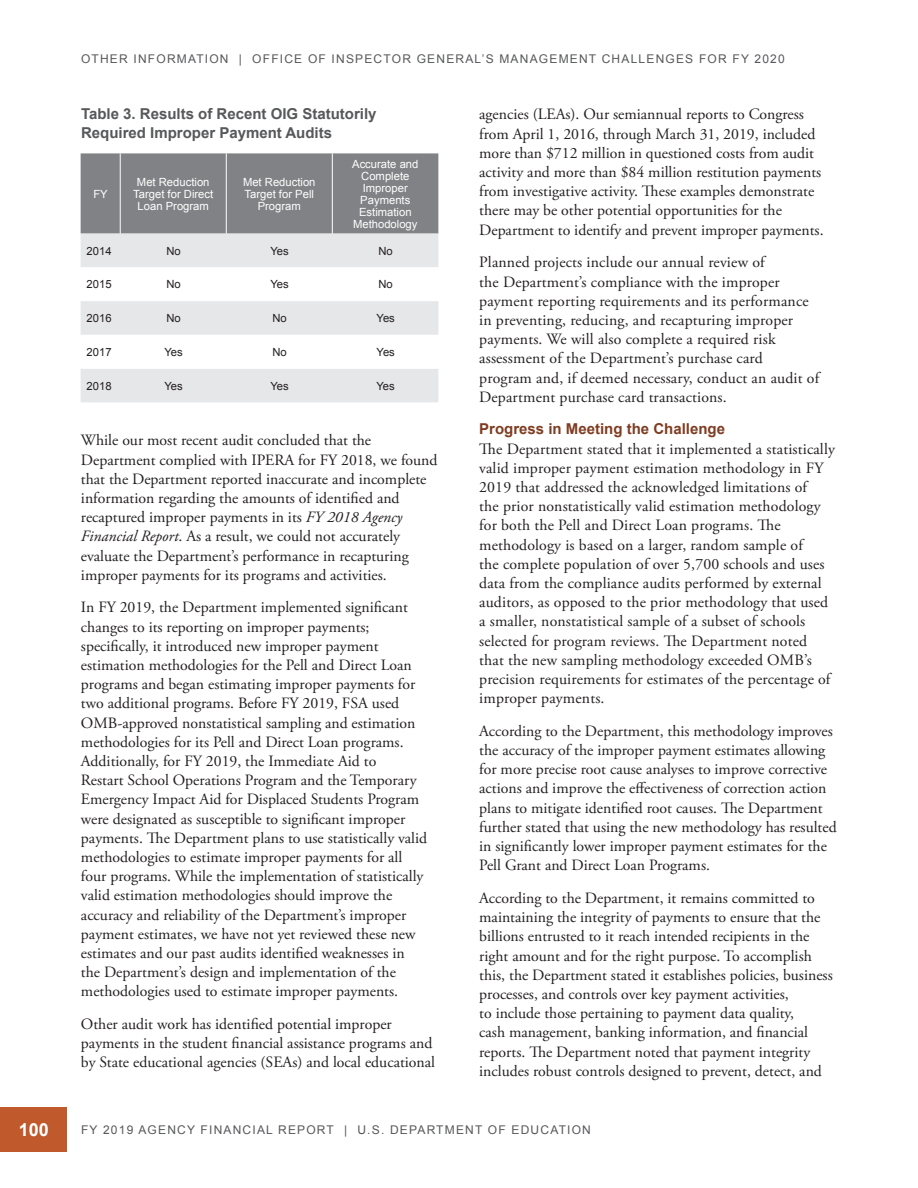
<style>
.page{position:relative;width:918px;height:1188px;background:#fff}
.page>*{position:absolute;margin:0;border:0;box-sizing:border-box;transform-origin:0 0}
.t1{font:700 18px "Arial";color:#fff}
.t2{font:15.75px/19.2px "Adobe Garamond Pro";color:#231f20}
.t3{font:700 15px/19.5px "Arial";color:#57585a}
.t4{font:700 15px "Arial";color:#7f3d22}
.t5{font:12px "Arial";letter-spacing:.1em;color:#57585a}
.t6{font:11.25px/12px "Arial";color:#fff;text-align:center}
.t7{font:11.25px "Arial";color:#231f20}
.s1{font-style:italic}
</style>
<div class="page">
<div style="left:0;top:1107px;width:68px;height:45px;background:#c0592b"></div>
<div style="left:81px;top:153px;width:357px;height:81px;background:#808285"></div>
<div style="left:81px;top:234px;width:357px;height:168px;background:#e6e7e9"></div>
<svg style="left:81px;top:267px;width:357px;height:102px"></svg>
<hr style="left:120px;top:153px;width:1px;height:81px;background:#fff">
<hr style="left:226px;top:153px;width:1px;height:81px;background:#fff">
<hr style="left:332px;top:153px;width:1px;height:81px;background:#fff">
<p class="t5" style="left:81px;top:51px;width:705px">OTHER INFORMATION | OFFICE OF INSPECTOR GENERAL’S MANAGEMENT CHALLENGES FOR FY 2020</p>
<p class="t3" style="left:81px;top:104px;width:297px">Table 3. Results of Recent OIG Statutorily<br>Required Improper Payment Audits</p>
<p class="t6" style="left:93px;top:188px;width:16px">FY</p>
<p class="t6" style="left:133px;top:176px;width:82px">Met Reduction<br>Target for Direct<br>Loan Program</p>
<p class="t6" style="left:243px;top:176px;width:74px">Met Reduction<br>Target for Pell<br>Program</p>
<p class="t6" style="left:352px;top:158px;width:68px">Accurate and<br>Complete<br>Improper<br>Payments<br>Estimation<br>Methodology</p>
<p class="t7" style="left:87px;top:243px;width:27px">2014</p>
<p class="t7" style="left:166px;top:243px;width:16px">No</p>
<p class="t7" style="left:270px;top:243px;width:20px">Yes</p>
<p class="t7" style="left:379px;top:243px;width:16px">No</p>
<p class="t7" style="left:87px;top:277px;width:27px">2015</p>
<p class="t7" style="left:166px;top:277px;width:16px">No</p>
<p class="t7" style="left:270px;top:277px;width:20px">Yes</p>
<p class="t7" style="left:379px;top:277px;width:16px">No</p>
<p class="t7" style="left:87px;top:311px;width:27px">2016</p>
<p class="t7" style="left:166px;top:311px;width:16px">No</p>
<p class="t7" style="left:272px;top:311px;width:16px">No</p>
<p class="t7" style="left:377px;top:311px;width:20px">Yes</p>
<p class="t7" style="left:87px;top:345px;width:27px">2017</p>
<p class="t7" style="left:164px;top:345px;width:20px">Yes</p>
<p class="t7" style="left:272px;top:345px;width:16px">No</p>
<p class="t7" style="left:377px;top:345px;width:20px">Yes</p>
<p class="t7" style="left:87px;top:378px;width:27px">2018</p>
<p class="t7" style="left:164px;top:378px;width:20px">Yes</p>
<p class="t7" style="left:270px;top:378px;width:20px">Yes</p>
<p class="t7" style="left:377px;top:378px;width:20px">Yes</p>
<p class="t2" style="left:81px;top:431px;width:358px">While our most recent audit concluded that the Department complied with IPERA for FY 2018, we found that the Department reported inaccurate and incomplete information regarding the amounts of identified and recaptured improper payments in its <span class="s1">FY 2018 Agency Financial Report</span>. As a result, we could not accurately evaluate the Department’s performance in recapturing improper payments for its programs and activities.</p>
<p class="t2" style="left:81px;top:598px;width:348px">In FY 2019, the Department implemented significant changes to its reporting on improper payments; specifically, it introduced new improper payment estimation methodologies for the Pell and Direct Loan programs and began estimating improper payments for two additional programs. Before FY 2019, FSA used OMB-approved nonstatistical sampling and estimation methodologies for its Pell and Direct Loan programs.<br>Additionally, for FY 2019, the Immediate Aid to<br>Restart School Operations Program and the Temporary Emergency Impact Aid for Displaced Students Program were designated as susceptible to significant improper payments. The Department plans to use statistically valid methodologies to estimate improper payments for all four programs. While the implementation of statistically valid estimation methodologies should improve the accuracy and reliability of the Department’s improper payment estimates, we have not yet reviewed these new estimates and our past audits identified weaknesses in the Department’s design and implementation of the methodologies used to estimate improper payments.</p>
<p class="t2" style="left:81px;top:1015px;width:356px">Other audit work has identified potential improper payments in the student financial assistance programs and by State educational agencies (SEAs) and local educational</p>
<p class="t2" style="left:479px;top:105px;width:346px">agencies (LEAs). Our semiannual reports to Congress from April 1, 2016, through March 31, 2019, included more than $712 million in questioned costs from audit activity and more than $84 million restitution payments from investigative activity. These examples demonstrate there may be other potential opportunities for the Department to identify and prevent improper payments.</p>
<p class="t2" style="left:479px;top:253px;width:342px">Planned projects include our annual review of<br>the Department’s compliance with the improper payment reporting requirements and its performance in preventing, reducing, and recapturing improper payments. We will also complete a required risk assessment of the Department’s purchase card program and, if deemed necessary, conduct an audit of Department purchase card transactions.</p>
<h3 class="t4" style="left:479px;top:419px;width:247px">Progress in Meeting the Challenge</h3>
<p class="t2" style="left:479px;top:440px;width:357px">The Department stated that it implemented a statistically valid improper payment estimation methodology in FY 2019 that addressed the acknowledged limitations of<br>the prior nonstatistically valid estimation methodology for both the Pell and Direct Loan programs. The methodology is based on a larger, random sample of<br>the complete population of over 5,700 schools and uses data from the compliance audits performed by external auditors, as opposed to the prior methodology that used a smaller, nonstatistical sample of a subset of schools selected for program reviews. The Department noted that the new sampling methodology exceeded OMB’s precision requirements for estimates of the percentage of improper payments.</p>
<p class="t2" style="left:479px;top:722px;width:359px">According to the Department, this methodology improves the accuracy of the improper payment estimates allowing for more precise root cause analyses to improve corrective actions and improve the effectiveness of correction action plans to mitigate identified root causes. The Department further stated that using the new methodology has resulted in significantly lower improper payment estimates for the Pell Grant and Direct Loan Programs.</p>
<p class="t2" style="left:479px;top:889px;width:355px">According to the Department, it remains committed to maintaining the integrity of payments to ensure that the billions entrusted to it reach intended recipients in the right amount and for the right purpose. To accomplish this, the Department stated it establishes policies, business processes, and controls over key payment activities,<br>to include those pertaining to payment data quality,<br>cash management, banking information, and financial reports. The Department noted that payment integrity includes robust controls designed to prevent, detect, and</p>
<p class="t1" style="left:19px;top:1118px;width:32px">100</p>
<p class="t5" style="left:81px;top:1122px;width:511px">FY 2019 AGENCY FINANCIAL REPORT | U.S. DEPARTMENT OF EDUCATION</p>
</div>
